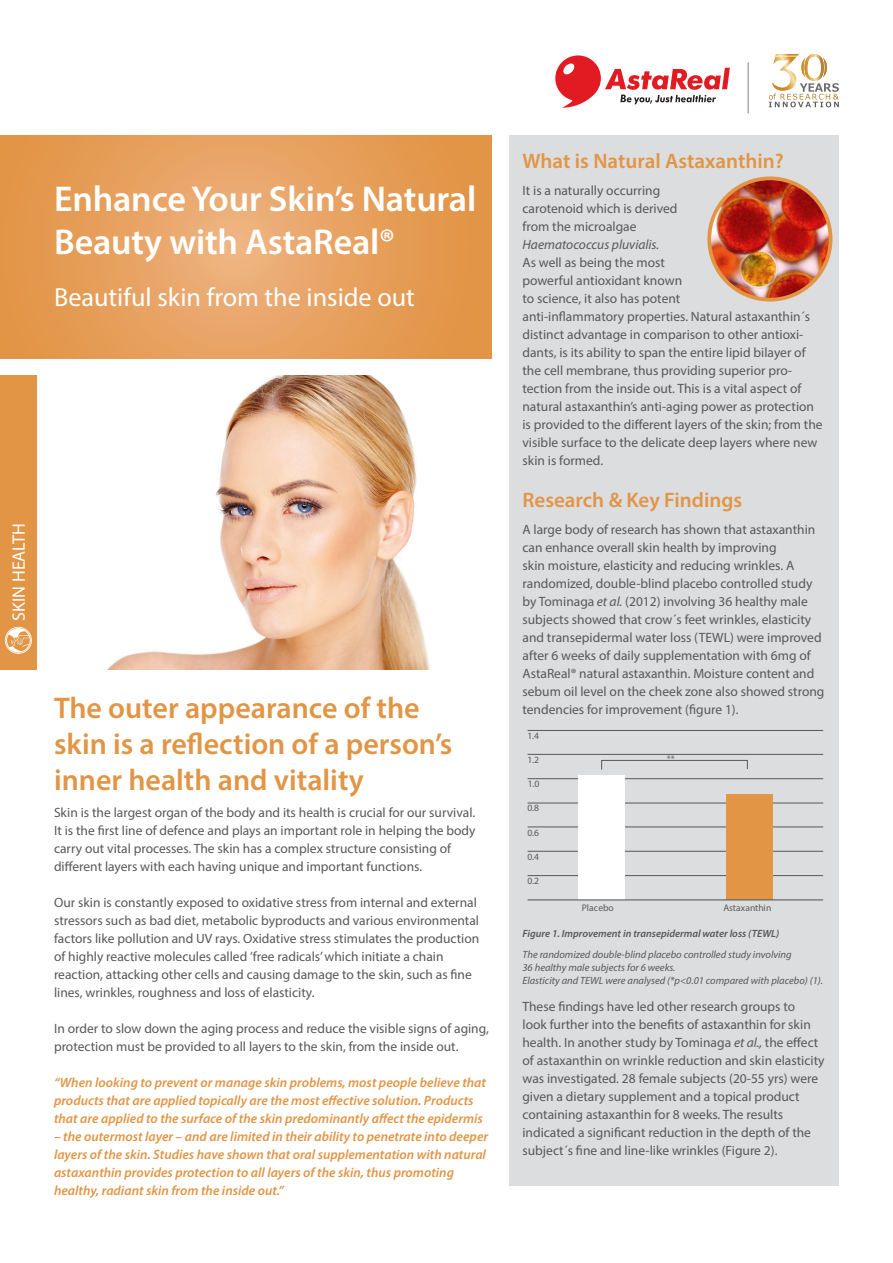
<style>
.page{position:relative;width:893px;height:1263px;background:#fff}
.page>*{position:absolute;margin:0;border:0;box-sizing:border-box;transform-origin:0 0}
.t1{font:600 36px/43.2px "Myriad Pro";letter-spacing:-.005em;color:#fff}
.t2{font:600 30px/36px "Myriad Pro";color:#e29545}
.t3{font:26.25px "Myriad Pro";color:#fff}
.t4{font:600 21px "Myriad Pro";color:#e29545}
.t5{font:18px "Myriad Pro";color:#fff}
.t6{font:13.5px/18px "Myriad Pro";color:#57585a}
.t7{font:italic 600 13.5px/18px "Myriad Pro";color:#e29545}
.t8{font:italic 10.5px "Myriad Pro";color:#57585a}
.t9{font:italic 600 10.5px "Myriad Pro";color:#57585a}
.t10{font:9.6px "Myriad Pro";color:#595a59}
.s1{font-style:italic}
</style>
<div class="page">
<svg style="left:0;top:135px;width:491px;height:223px;background:#e69f5b"></svg>
<img style="left:107px;top:375px;width:323px;height:295px">
<div style="left:0;top:375px;width:36px;height:295px;background:#e29545"></div>
<div style="left:509px;top:135px;width:330px;height:1050px;background:#dcdddf"></div>
<img style="left:709px;top:178px;width:122px;height:122px;border-radius:61px">
<div style="left:707px;top:176px;width:125px;height:126px;border:4px solid #e29545;border-radius:50%"></div>
<svg style="left:5px;top:627px;width:27px;height:27px"></svg>
<hr style="left:528px;top:730px;width:295px;height:1px;background:#57585a">
<hr style="left:528px;top:754px;width:295px;height:1px;background:#57585a">
<hr style="left:528px;top:778px;width:295px;height:1px;background:#57585a">
<hr style="left:528px;top:803px;width:295px;height:1px;background:#57585a">
<hr style="left:528px;top:827px;width:295px;height:1px;background:#57585a">
<hr style="left:528px;top:851px;width:295px;height:1px;background:#57585a">
<hr style="left:528px;top:875px;width:295px;height:1px;background:#57585a">
<div style="left:726px;top:795px;width:46px;height:105px;background:#e29545"></div>
<div style="left:578px;top:775px;width:47px;height:125px;background:#fff"></div>
<hr style="left:528px;top:899px;width:295px;height:1px;background:#57585a">
<div style="left:601px;top:760px;width:147px;height:10px;border:1px solid #57585a"></div>
<svg style="left:769px;top:54px;width:70px;height:53px"></svg>
<svg style="left:555px;top:55px;width:175px;height:53px"></svg>
<hr style="left:748px;top:62px;width:1px;height:51px;background:#7e8083">
<p class="t1" style="left:54px;top:176px;width:424px">Enhance Your Skin’s Natural<br>Beauty with AstaReal®</p>
<p class="t3" style="left:54px;top:281px;width:362px">Beautiful skin from the inside out</p>
<p class="t5" style="left:8px;top:621px;width:99px;rotate:-90deg">SKIN HEALTH</p>
<p class="t2" style="left:54px;top:689px;width:400px">The outer appearance of the skin is a reflection of a person’s inner health and vitality</p>
<p class="t6" style="left:54px;top:803px;width:423px">Skin is the largest organ of the body and its health is crucial for our survival.<br>It is the first line of defence and plays an important role in helping the body carry out vital processes. The skin has a complex structure consisting of different layers with each having unique and important functions.</p>
<p class="t6" style="left:54px;top:893px;width:427px">Our skin is constantly exposed to oxidative stress from internal and external stressors such as bad diet, metabolic byproducts and various environmental factors like pollution and UV rays. Oxidative stress stimulates the production of highly reactive molecules called ’free radicals’ which initiate a chain reaction, attacking other cells and causing damage to the skin, such as fine lines, wrinkles, roughness and loss of elasticity.</p>
<p class="t6" style="left:54px;top:1019px;width:436px">In order to slow down the aging process and reduce the visible signs of aging, protection must be provided to all layers to the skin, from the inside out.</p>
<p class="t7" style="left:54px;top:1073px;width:434px">“When looking to prevent or manage skin problems, most people believe that products that are applied topically are the most effective solution. Products that are applied to the surface of the skin predominantly affect the epidermis</p>
<p class="t7" style="left:54px;top:1127px;width:436px">– the outermost layer – and are limited in their ability to penetrate into deeper layers of the skin. Studies have shown that oral supplementation with natural astaxanthin provides protection to all layers of the skin, thus promoting healthy, radiant skin from the inside out.”</p>
<p class="t4" style="left:522px;top:147px;width:263px">What is Natural Astaxanthin?</p>
<p class="t6" style="left:522px;top:181px;width:302px">It is a naturally occurring<br>carotenoid which is derived<br>from the microalgae<br><span class="s1">Haematococcus pluvialis.<br></span>As well as being the most<br>powerful antioxidant known<br>to science, it also has potent<br>anti-inflammatory properties. Natural astaxanthin´s distinct advantage in comparison to other antioxi&shy;dants, is its ability to span the entire lipid bilayer of the cell membrane, thus providing superior pro&shy;tection from the inside out. This is a vital aspect of natural astaxanthin’s anti-aging power as protection is provided to the different layers of the skin; from the visible surface to the delicate deep layers where new skin is formed.</p>
<p class="t4" style="left:522px;top:486px;width:221px">Research &amp; Key Findings</p>
<p class="t6" style="left:522px;top:520px;width:303px">A large body of research has shown that astaxanthin can enhance overall skin health by improving<br>skin moisture, elasticity and reducing wrinkles. A randomized, double-blind placebo controlled study by Tominaga <span class="s1">et al.</span> (2012) involving 36 healthy male subjects showed that crow´s feet wrinkles, elasticity and transepidermal water loss (TEWL) were improved after 6 weeks of daily supplementation with 6mg of AstaReal® natural astaxanthin. Moisture content and sebum oil level on the cheek zone also showed strong tendencies for improvement (figure 1).</p>
<p class="t10" style="left:527px;top:730px;width:13px">1.4</p>
<p class="t10" style="left:527px;top:754px;width:13px">1.2</p>
<p class="t10" style="left:528px;top:778px;width:13px">1.0</p>
<p class="t10" style="left:527px;top:802px;width:13px">0.8</p>
<p class="t10" style="left:527px;top:826px;width:13px">0.6</p>
<p class="t10" style="left:527px;top:851px;width:13px">0.4</p>
<p class="t10" style="left:527px;top:875px;width:13px">0.2</p>
<p class="t10" style="left:667px;top:753px;width:9px">**</p>
<p class="t10" style="left:582px;top:902px;width:33px">Placebo</p>
<p class="t10" style="left:723px;top:902px;width:50px">Astaxanthin</p>
<p class="t9" style="left:522px;top:927px;width:258px">Figure 1. Improvement in transepidermal water loss (TEWL)</p>
<p class="t8" style="left:522px;top:948px;width:271px">The randomized double-blind placebo controlled study involving</p>
<p class="t8" style="left:522px;top:961px;width:155px">36 healthy male subjects for 6 weeks.</p>
<p class="t8" style="left:522px;top:974px;width:302px">Elasticity and TEWL were analysed (*p&lt;0.01 compared with placebo) (1).</p>
<p class="t6" style="left:522px;top:997px;width:304px">These findings have led other research groups to<br>look further into the benefits of astaxanthin for skin health. In another study by Tominaga <span class="s1">et al.,</span> the effect of astaxanthin on wrinkle reduction and skin elasticity was investigated. 28 female subjects (20-55 yrs) were given a dietary supplement and a topical product containing astaxanthin for 8 weeks. The results indicated a significant reduction in the depth of the subject´s fine and line-like wrinkles (Figure 2).</p>
</div>
